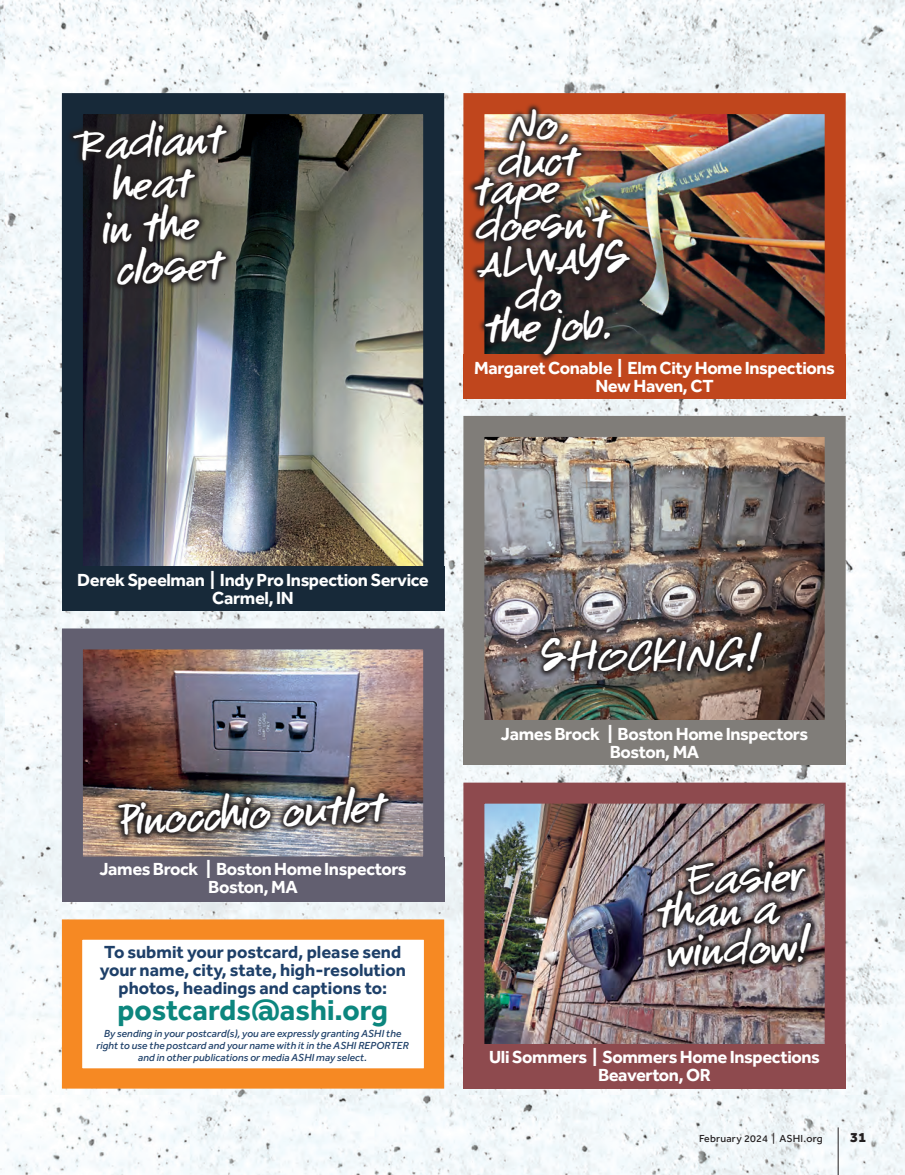
<style>
.page{position:relative;width:905px;height:1175px;background:#fff}
.page>*{position:absolute;margin:0;border:0;box-sizing:border-box;transform-origin:0 0}
.t1{font:45px/42px "LD Soccer Mom";color:#fff}
.t2{font:700 30px "Effra CC";color:#0c867e}
.t3{font:700 18px/18px "Effra CC";letter-spacing:-.02em;color:#fff;text-align:center}
.t4{font:700 18px/18px "Effra CC";color:#1e4069;text-align:center}
.t5{font:800 14.25px "Effra CC";color:#231f20}
.t6{font:italic 500 10.5px/12px "Effra CC";color:#1e4069;text-align:center}
.t7{font:500 10.5px "Effra CC";letter-spacing:.025em;color:#231f20}
</style>
<div class="page">
<img style="left:0;top:0;width:904px;height:1174px">
<img style="left:454px;top:83px;width:402px;height:316px">
<div style="left:463px;top:354px;width:382px;height:45px;background:#c0461d"></div>
<img style="left:467px;top:102px;width:170px;height:259px">
<img style="left:453px;top:405px;width:403px;height:360px">
<div style="left:463px;top:720px;width:382px;height:45px;background:#807d79"></div>
<svg style="left:535px;top:625px;width:233px;height:53px;background:#4f433f"></svg>
<img style="left:453px;top:772px;width:403px;height:317px">
<div style="left:463px;top:1043px;width:382px;height:45px;background:#8e4a4e"></div>
<svg style="left:650px;top:853px;width:168px;height:120px;background:#5c5153"></svg>
<svg style="left:52px;top:909px;width:402px;height:189px"></svg>
<img style="left:51px;top:83px;width:403px;height:516px">
<div style="left:62px;top:566px;width:382px;height:45px;background:#172939"></div>
<svg style="left:66px;top:114px;width:168px;height:178px;background:#373736"></svg>
<img style="left:51px;top:618px;width:403px;height:270px">
<div style="left:62px;top:857px;width:382px;height:45px;background:#625f70"></div>
<img style="left:111px;top:779px;width:285px;height:62px">
<hr style="left:837px;top:1127px;width:1px;height:47px;background:#231f20">
<svg style="left:514px;top:275px;width:47px;height:37px;background:#231f21"></svg>
<h1 class="t1" style="left:97px;top:127px;width:128px;text-indent:-24px;rotate:-3deg">Radiant heat<br>in the closet</h1>
<h1 class="t1" style="left:495px;top:112px;width:83px;line-height:36px;rotate:-2deg">No, duct</h1>
<h1 class="t1" style="left:473px;top:172px;width:87px;rotate:-2deg">tape</h1>
<h1 class="t1" style="left:474px;top:208px;width:135px;rotate:-2deg">doesn’t</h1>
<h1 class="t1" style="left:476px;top:244px;width:155px;rotate:-2deg">ALWAYS</h1>
<h1 class="t1" style="left:484px;top:310px;width:130px;rotate:-2deg">the job.</h1>
<p class="t3" style="left:474px;top:360px;width:362px">Margaret Conable | Elm City Home Inspections<br>New Haven, CT</p>
<p class="t3" style="left:77px;top:572px;width:353px">Derek Speelman | Indy Pro Inspection Service<br>Carmel, IN</p>
<h1 class="t1" style="left:118px;top:802px;width:269px;rotate:-3deg">Pinocchio outlet</h1>
<p class="t3" style="left:99px;top:861px;width:309px">James Brock | Boston Home Inspectors<br>Boston, MA</p>
<p class="t4" style="left:100px;top:944px;width:308px">To submit your postcard, please send your name, city, state, high-resolution photos, headings and captions to:</p>
<h2 class="t2" style="left:117px;top:990px;width:272px">postcards@ashi.org</h2>
<p class="t6" style="left:97px;top:1028px;width:314px">By sending in your postcard(s), you are expressly granting ASHI the right to use the postcard and your name with it in the ASHI REPORTER and in other publications or media ASHI may select.</p>
<h1 class="t1" style="left:541px;top:637px;width:222px">SHOCKING!</h1>
<p class="t3" style="left:501px;top:726px;width:309px">James Brock | Boston Home Inspectors<br>Boston, MA</p>
<h1 class="t1" style="left:685px;top:862px;width:117px;rotate:-2deg">Easier</h1>
<h1 class="t1" style="left:656px;top:896px;width:156px;line-height:39px;rotate:-2deg">than a window!</h1>
<p class="t3" style="left:489px;top:1049px;width:332px">Uli Sommers | Sommers Home Inspections<br>Beaverton, OR</p>
<p class="t7" style="left:699px;top:1132px;width:125px">February 2024 | ASHI.org</p>
<p class="t5" style="left:850px;top:1127px;width:18px">31</p>
</div>
